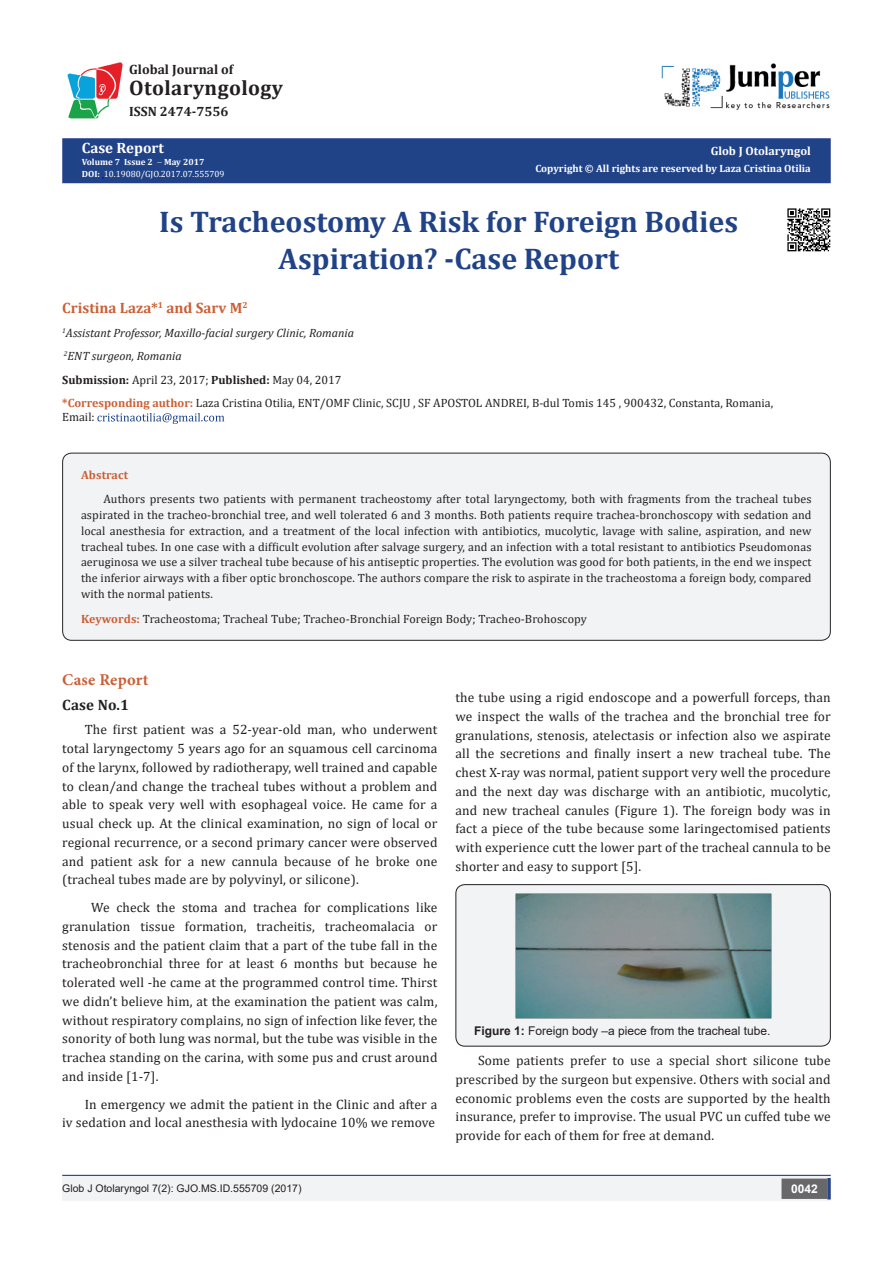
<style>
.page{position:relative;width:893px;height:1263px;background:#fff}
.page>*{position:absolute;margin:0;border:0;box-sizing:border-box;transform-origin:0 0}
.t1{font:700 30px/37.5px "Cambria";color:#204287;text-align:center}
.t2{font:700 21px "Cambria";letter-spacing:.02em;color:#231f20}
.No_Spacing{font:700 16.5px "Minion Pro";letter-spacing:.015em;color:#ca5f37}
.t3{font:700 15px "Cambria";color:#ca6035}
.t4{font:700 15px "Cambria";color:#fff}
.No_Spacing-2{font:700 15px "Cambria";letter-spacing:.01em;color:#231f20}
.No_Spacing-3{font:13.5px/18.8px "Cambria";letter-spacing:.01em;color:#231f20;text-align:justify}
.t5{font:700 13.5px "Cambria";color:#231f20}
.t6{font:12px/15.8px "Cambria";color:#231f20}
.t7{font:italic 12px "Cambria";color:#231f20}
.t8{font:12px "Arial";color:#231f20}
.t9{font:700 12px "Cambria";color:#fff}
.t10{font:700 12px "Cambria";letter-spacing:.01em;color:#ca5f37}
.t11{font:700 12px "Arial";color:#fff}
.t12{font:700 10.5px "Cambria";color:#fff}
.t13{font:10.5px "Arial";color:#231f20}
.t14{font:9px "Cambria";color:#fff}
.t15{font:700 9px "Cambria";color:#fff}
.s1{font-weight:700}
.s2{font-weight:700;color:#ca6035}
.s3{font-weight:700;color:#ca5f37}
</style>
<div class="page">
<div style="left:63px;top:139px;width:767px;height:43px;background:#204287"></div>
<div style="left:62px;top:138px;width:769px;height:45px;border:2px solid #253f8e"></div>
<svg style="left:97px;top:413px;width:127px;height:11px"></svg>
<div style="left:62px;top:1175px;width:494px;height:26px;background:#f2f3f4"></div>
<div style="left:510px;top:1175px;width:321px;height:26px;background:#f2f3f4"></div>
<div style="left:782px;top:1179px;width:45px;height:19px;background:#68676a"></div>
<div style="left:781px;top:1178px;width:46px;height:21px;border:2px solid #68676a"></div>
<svg style="left:827px;top:1178px;width:4px;height:21px"></svg>
<img style="left:662px;top:63px;width:168px;height:47px">
<div style="left:456px;top:885px;width:374px;height:161px;background:#f2f3f4;border-radius:9px"></div>
<div style="left:455px;top:884px;width:376px;height:162px;border:1px solid #231f20;border-radius:9px"></div>
<img style="left:516px;top:894px;width:255px;height:124px">
<img style="left:67px;top:62px;width:56px;height:58px">
<hr style="left:62px;top:1175px;width:769px;height:1px;background:#253f8e">
<div style="left:63px;top:453px;width:767px;height:187px;background:#f2f3f4;border-radius:9px"></div>
<div style="left:62px;top:453px;width:769px;height:188px;border:1px solid #262626;border-radius:9px"></div>
<img style="left:787px;top:208px;width:44px;height:44px">
<p class="t5" style="left:129px;top:60px;width:105px">Global Journal of</p>
<p class="t2" style="left:129px;top:73px;width:155px">Otolaryngology</p>
<p class="t5" style="left:129px;top:102px;width:101px">ISSN 2474-7556</p>
<p class="t4" style="left:82px;top:137px;width:84px">Case Report</p>
<p class="t15" style="left:82px;top:156px;width:124px">Volume 7 Issue 2 May 2017</p>
<p class="t14" style="left:82px;top:169px;width:144px"><span class="s1">DOI:</span> 10.19080/GJO.2017.07.555709</p>
<p class="t9" style="left:711px;top:142px;width:102px">Glob J Otolaryngol</p>
<p class="t12" style="left:535px;top:161px;width:277px">Copyright © All rights are reserved by Laza Cristina Otilia</p>
<p class="t1" style="left:159px;top:202px;width:580px">Is Tracheostomy A Risk for Foreign Bodies<br>Aspiration? -Case Report</p>
<p class="t3" style="left:62px;top:298px;width:187px">Cristina Laza*<sup>1</sup> and Sarv M<sup>2</sup></p>
<p class="t7" style="left:62px;top:324px;width:293px"><sup>1</sup>Assistant Professor, Maxillo-facial surgery Clinic, Romania</p>
<p class="t7" style="left:64px;top:348px;width:119px"><sup>2</sup>ENT surgeon, Romania</p>
<p class="t6" style="left:62px;top:372px;width:281px"><span class="s1">Submission:</span> April 23, 2017; <span class="s1">Published:</span> May 04, 2017</p>
<p class="t6" style="left:62px;top:396px;width:712px;line-height:14.4px"><span class="s2">*Corresponding author:</span> Laza Cristina Otilia, ENT/OMF Clinic, SCJU , SF APOSTOL ANDREI, B-dul Tomis 145 , 900432, Constanta, Romania,<br>Email:</p>
<p class="t10" style="left:81px;top:466px;width:49px">Abstract</p>
<p class="t6" style="left:81px;top:491px;width:732px;text-align:justify;text-indent:22px">Authors presents two patients with permanent tracheostomy after total laryngectomy, both with fragments from the tracheal tubes aspirated in the tracheo-bronchial tree, and well tolerated 6 and 3 months. Both patients require trachea-bronchoscopy with sedation and local anesthesia for extraction, and a treatment of the local infection with antibiotics, mucolytic, lavage with saline, aspiration, and new tracheal tubes. In one case with a difficult evolution after salvage surgery, and an infection with a total resistant to antibiotics Pseudomonas aeruginosa we use a silver tracheal tube because of his antiseptic properties. The evolution was good for both patients, in the end we inspect the inferior airways with a fiber optic bronchoscope. The authors compare the risk to aspirate in the tracheostoma a foreign body, compared with the normal patients.</p>
<p class="t6" style="left:81px;top:610px;width:507px"><span class="s3">Keywords:</span> Tracheostoma; Tracheal Tube; Tracheo-Bronchial Foreign Body; Tracheo-Brohoscopy</p>
<p class="No_Spacing" style="left:62px;top:668px;width:88px">Case Report</p>
<p class="No_Spacing-2" style="left:62px;top:694px;width:68px">Case No.1</p>
<p class="No_Spacing-3" style="left:62px;top:720px;width:377px;text-indent:22px">The first patient was a 52-year-old man, who underwent total laryngectomy 5 years ago for an squamous cell carcinoma of the larynx, followed by radiotherapy, well trained and capable to clean/and change the tracheal tubes without a problem and able to speak very well with esophageal voice. He came for a usual check up. At the clinical examination, no sign of local or regional recurrence, or a second primary cancer were observed and patient ask for a new cannula because of he broke one (tracheal tubes made are by polyvinyl, or silicone).</p>
<p class="No_Spacing-3" style="left:62px;top:898px;width:377px;text-indent:29px">We check the stoma and trachea for complications like granulation tissue formation, tracheitis, tracheomalacia or stenosis and the patient claim that a part of the tube fall in the tracheobronchial three for at least 6 months but because he tolerated well -he came at the programmed control time. Thirst we didn’t believe him, at the examination the patient was calm, without respiratory complains, no sign of infection like fever, the sonority of both lung was normal, but the tube was visible in the trachea standing on the carina, with some pus and crust around and inside [1-7].</p>
<p class="No_Spacing-3" style="left:62px;top:1094px;width:377px;text-align:right">In emergency we admit the patient in the Clinic and after a<br>iv sedation and local anesthesia with lydocaine 10% we remove</p>
<p class="No_Spacing-3" style="left:455px;top:688px;width:377px">the tube using a rigid endoscope and a powerfull forceps, than we inspect the walls of the trachea and the bronchial tree for granulations, stenosis, atelectasis or infection also we aspirate all the secretions and finally insert a new tracheal tube. The chest X-ray was normal, patient support very well the procedure and the next day was discharge with an antibiotic, mucolytic, and new tracheal canules (Figure 1). The foreign body was in fact a piece of the tube because some laringectomised patients with experience cutt the lower part of the tracheal cannula to be shorter and easy to support [5].</p>
<p class="t8" style="left:474px;top:1022px;width:298px"><span class="s1">Figure 1:</span> Foreign body –a piece from the tracheal tube.</p>
<p class="No_Spacing-3" style="left:455px;top:1051px;width:377px;text-indent:22px">Some patients prefer to use a special short silicone tube prescribed by the surgeon but expensive. Others with social and economic problems even the costs are supported by the health insurance, prefer to improvise. The usual PVC un cuffed tube we provide for each of them for free at demand.</p>
<p class="t13" style="left:62px;top:1181px;width:241px">Glob J Otolaryngol 7(2): GJO.MS.ID.555709 (2017)</p>
<p class="t11" style="left:791px;top:1180px;width:28px">0042</p>
</div>
